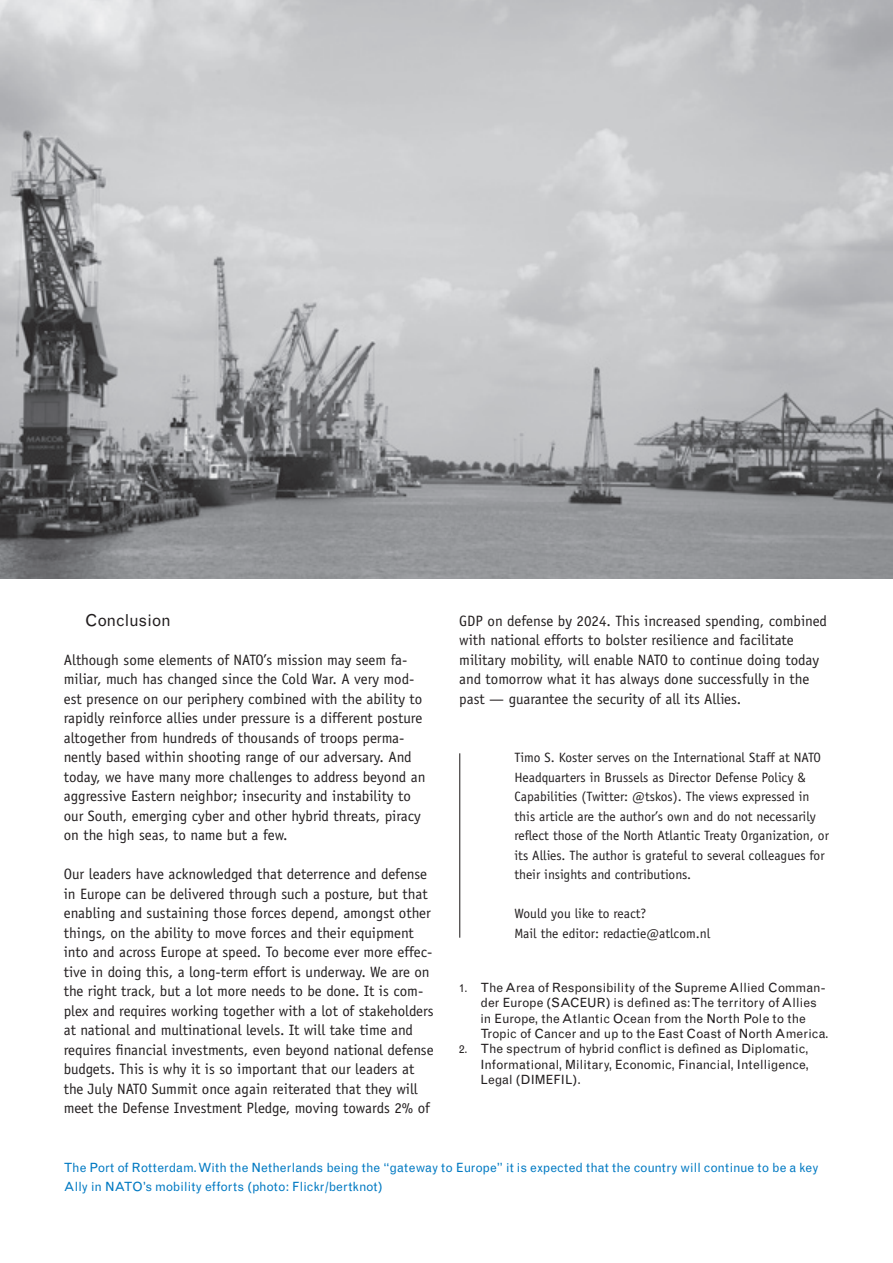
<style>
.page{position:relative;width:893px;height:1263px;background:#fff}
.page>*{position:absolute;margin:0;border:0;box-sizing:border-box;transform-origin:0 0}
.t1{font:16.5px "Grotesque MT Std";letter-spacing:-.01em;color:#231f20}
.t2{font:15px/19.5px "Officina Sans Std";color:#231f20}
.t3{font:13.5px/19.5px "Officina Sans Std";color:#231f20}
.t4{font:12.75px/15.3px "Grotesque MT Std";color:#231f20}
.t5{font:12.75px/19.5px "Grotesque MT Std";color:#0079c2}
.s1{font-size:11.25px}
</style>
<div class="page">
<img style="left:0;top:0;width:893px;height:578px">
<hr style="left:459px;top:753px;width:1px;height:185px;background:#231f20">
<p class="t1" style="left:85px;top:610px;width:87px">Conclusion</p>
<p class="t2" style="left:64px;top:650px;width:363px">Although some elements of NATO’s mission may seem fa&shy;miliar, much has changed since the Cold War. A very mod&shy;est presence on our periphery combined with the ability to rapidly reinforce allies under pressure is a different posture altogether from hundreds of thousands of troops perma&shy;nently based within shooting range of our adversary. And today, we have many more challenges to address beyond an aggressive Eastern neighbor; insecurity and instability to our South, emerging cyber and other hybrid threats, piracy on the high seas, to name but a few.</p>
<p class="t2" style="left:64px;top:864px;width:371px">Our leaders have acknowledged that deterrence and defense in Europe can be delivered through such a posture, but that enabling and sustaining those forces depend, amongst other things, on the ability to move forces and their equipment into and across Europe at speed. To become ever more effec&shy;tive in doing this, a long-term effort is underway. We are on the right track, but a lot more needs to be done. It is com&shy;plex and requires working together with a lot of stakeholders at national and multinational levels. It will take time and requires financial investments, even beyond national defense budgets. This is why it is so important that our leaders at the July NATO Summit once again reiterated that they will meet the Defense Investment Pledge, moving towards 2% of</p>
<p class="t2" style="left:459px;top:611px;width:369px">GDP on defense by 2024. This increased spending, combined with national efforts to bolster resilience and facilitate military mobility, will enable NATO to continue doing today and tomorrow what it has always done successfully in the past — guarantee the security of all its Allies.</p>
<p class="t3" style="left:514px;top:748px;width:316px">Timo S. Koster serves on the International Staff at NATO Headquarters in Brussels as Director Defense Policy &amp; Capabilities (Twitter: @tskos). The views expressed in this article are the author’s own and do not necessarily reflect those of the North Atlantic Treaty Organization, or its Allies. The author is grateful to several colleagues for their insights and contributions.</p>
<p class="t3" style="left:514px;top:904px;width:197px">Would you like to react?<br>Mail the editor: redactie@atlcom.nl</p>
<p class="t4" style="left:480px;top:980px;width:350px;text-indent:-21px"><span class="s1">1.</span> The Area of Responsibility of the Supreme Allied Comman&shy;der Europe (SACEUR) is defined as: The territory of Allies in Europe, the Atlantic Ocean from the North Pole to the Tropic of Cancer and up to the East Coast of North America.</p>
<p class="t4" style="left:480px;top:1041px;width:330px;text-align:justify;text-indent:-21px"><span class="s1">2.</span> The spectrum of hybrid conflict is defined as Diplomatic, Informational, Military, Economic, Financial, Intelligence, Legal (DIMEFIL).</p>
<p class="t5" style="left:64px;top:1158px;width:756px">The Port of Rotterdam. With the Netherlands being the “gateway to Europe” it is expected that the country will continue to be a key<br>Ally in NATO’s mobility efforts (photo: Flickr/bertknot)</p>
</div>
